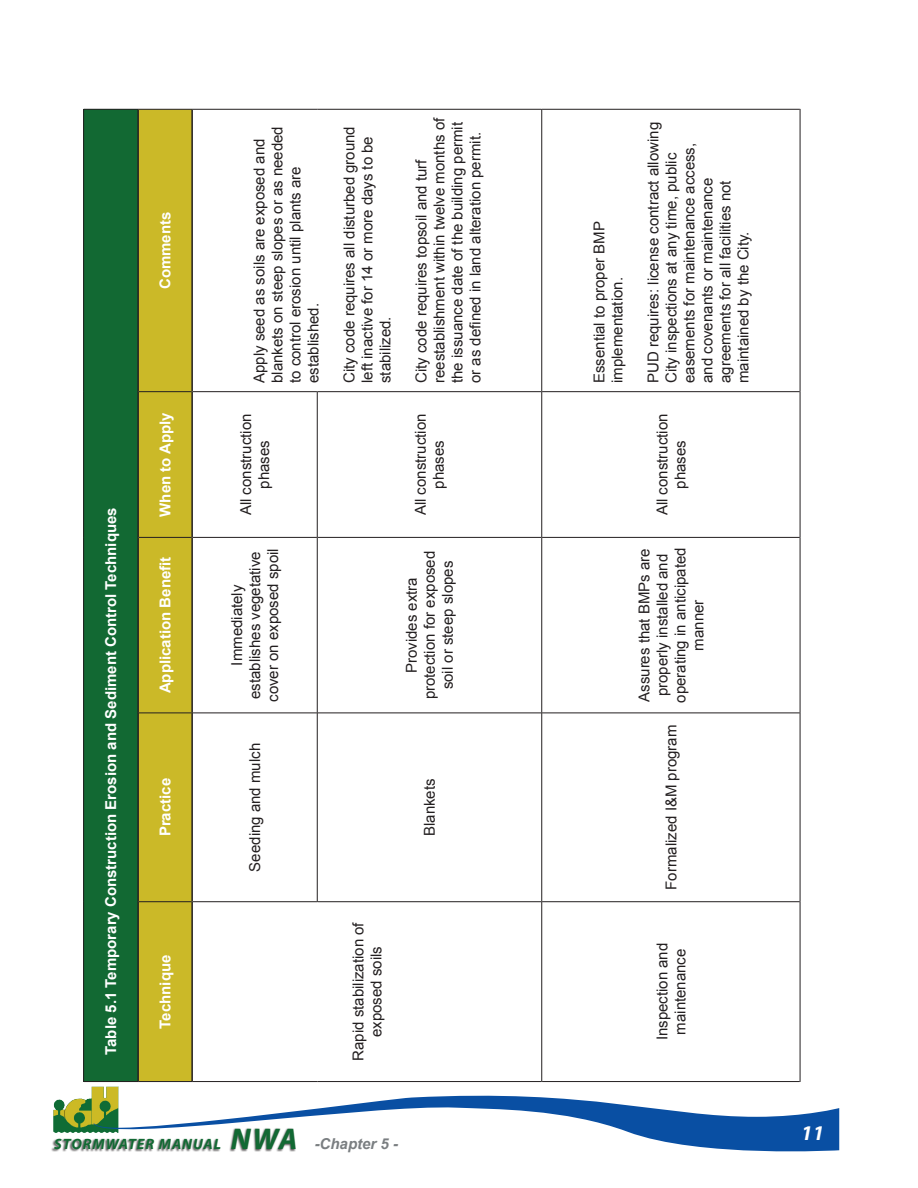
<style>
.page{position:relative;width:918px;height:1188px;background:#fff}
.page>*{position:absolute;margin:0;border:0;box-sizing:border-box;transform-origin:0 0}
.t1{font:italic 700 21px "Myriad Pro";color:#fff}
.t2{font:15px/18px "Arial";color:#231f20;text-align:center}
.t3{font:700 15px "Arial";color:#fff}
.t4{font:italic 700 15px "Myriad Pro";letter-spacing:.06em;color:#126933}
.t5{font:italic 700 15px "Arial";color:#7a7e81}
.s1{font-size:30px}
</style>
<div class="page">
<img style="left:53px;top:1086px;width:66px;height:41px">
<svg style="left:93px;top:1088px;width:746px;height:64px"></svg>
<div style="left:84px;top:109px;width:54px;height:973px;background:#126933"></div>
<div style="left:139px;top:110px;width:52px;height:971px;background:#cbb928"></div>
<hr style="left:83px;top:902px;width:1px;height:180px;background:#231f20">
<hr style="left:84px;top:1081px;width:54px;height:1px;background:#231f20">
<hr style="left:83px;top:713px;width:1px;height:189px;background:#231f20">
<hr style="left:83px;top:537px;width:1px;height:176px;background:#231f20">
<hr style="left:83px;top:392px;width:1px;height:145px;background:#231f20">
<hr style="left:83px;top:109px;width:1px;height:283px;background:#231f20">
<hr style="left:84px;top:109px;width:54px;height:1px;background:#231f20">
<hr style="left:138px;top:1081px;width:54px;height:1px;background:#231f20">
<hr style="left:139px;top:901px;width:52px;height:1px;background:#231f20">
<hr style="left:139px;top:713px;width:52px;height:1px;background:#231f20">
<hr style="left:139px;top:537px;width:52px;height:1px;background:#231f20">
<hr style="left:139px;top:391px;width:52px;height:1px;background:#231f20">
<hr style="left:138px;top:109px;width:54px;height:1px;background:#231f20">
<hr style="left:192px;top:1081px;width:125px;height:1px;background:#231f20">
<hr style="left:193px;top:901px;width:124px;height:1px;background:#231f20">
<hr style="left:193px;top:713px;width:124px;height:1px;background:#231f20">
<hr style="left:193px;top:537px;width:124px;height:1px;background:#231f20">
<hr style="left:193px;top:391px;width:124px;height:1px;background:#231f20">
<hr style="left:192px;top:109px;width:125px;height:1px;background:#231f20">
<hr style="left:317px;top:1081px;width:224px;height:1px;background:#231f20">
<hr style="left:317px;top:713px;width:1px;height:189px;background:#231f20">
<hr style="left:318px;top:901px;width:223px;height:1px;background:#231f20">
<hr style="left:317px;top:537px;width:1px;height:176px;background:#231f20">
<hr style="left:318px;top:713px;width:223px;height:1px;background:#231f20">
<hr style="left:317px;top:391px;width:1px;height:146px;background:#231f20">
<hr style="left:318px;top:537px;width:223px;height:1px;background:#231f20">
<hr style="left:318px;top:391px;width:223px;height:1px;background:#231f20">
<hr style="left:317px;top:109px;width:224px;height:1px;background:#231f20">
<hr style="left:541px;top:902px;width:1px;height:180px;background:#231f20">
<hr style="left:542px;top:1081px;width:258px;height:1px;background:#231f20">
<hr style="left:541px;top:713px;width:1px;height:189px;background:#231f20">
<hr style="left:542px;top:901px;width:258px;height:1px;background:#231f20">
<hr style="left:541px;top:537px;width:1px;height:176px;background:#231f20">
<hr style="left:542px;top:713px;width:258px;height:1px;background:#231f20">
<hr style="left:541px;top:392px;width:1px;height:145px;background:#231f20">
<hr style="left:542px;top:537px;width:258px;height:1px;background:#231f20">
<hr style="left:541px;top:109px;width:1px;height:283px;background:#231f20">
<hr style="left:542px;top:391px;width:258px;height:1px;background:#231f20">
<hr style="left:542px;top:109px;width:258px;height:1px;background:#231f20">
<hr style="left:800px;top:902px;width:1px;height:180px;background:#231f20">
<hr style="left:800px;top:713px;width:1px;height:189px;background:#231f20">
<hr style="left:800px;top:537px;width:1px;height:176px;background:#231f20">
<hr style="left:800px;top:392px;width:1px;height:145px;background:#231f20">
<hr style="left:800px;top:109px;width:1px;height:283px;background:#231f20">
<hr style="left:137px;top:902px;width:2px;height:179px;background:#231f20">
<hr style="left:137px;top:713px;width:2px;height:189px;background:#231f20">
<hr style="left:137px;top:537px;width:2px;height:176px;background:#231f20">
<hr style="left:137px;top:392px;width:2px;height:145px;background:#231f20">
<hr style="left:137px;top:110px;width:2px;height:282px;background:#231f20">
<hr style="left:191px;top:902px;width:2px;height:179px;background:#231f20">
<hr style="left:191px;top:713px;width:2px;height:189px;background:#231f20">
<hr style="left:191px;top:537px;width:2px;height:176px;background:#231f20">
<hr style="left:191px;top:392px;width:2px;height:145px;background:#231f20">
<hr style="left:191px;top:110px;width:2px;height:282px;background:#231f20">
<div style="left:51px;top:1127px;width:245px;height:25px;background:#231f20;opacity:.75"></div>
<p class="t3" style="left:155px;top:289px;width:79px;rotate:-90deg">Comments</p>
<p class="t3" style="left:101px;top:1055px;width:549px;rotate:-90deg">Table 5.1 Temporary Construction Erosion and Sediment Control Techniques</p>
<p class="t3" style="left:155px;top:517px;width:106px;rotate:-90deg">When to Apply</p>
<p class="t3" style="left:155px;top:693px;width:138px;rotate:-90deg">Application Benefit</p>
<p class="t3" style="left:155px;top:836px;width:60px;rotate:-90deg">Practice</p>
<p class="t3" style="left:155px;top:1029px;width:75px;rotate:-90deg">Technique</p>
<p class="t2" style="left:250px;top:383px;width:258px;text-align:left;rotate:-90deg">Apply seed as soils are exposed and blankets on steep slopes or as needed to control erosion until plants are established.</p>
<p class="t2" style="left:340px;top:383px;width:258px;text-align:left;rotate:-90deg">City code requires all disturbed ground left inactive for 14 or more days to be stabilized.</p>
<p class="t2" style="left:412px;top:383px;width:267px;text-align:left;rotate:-90deg">City code requires topsoil and turf reestablishment within twelve months of the issuance date of the building permit or as defined in land alteration permit.</p>
<p class="t2" style="left:237px;top:515px;width:103px;rotate:-90deg">All construction phases</p>
<p class="t2" style="left:228px;top:702px;width:155px;rotate:-90deg">Immediately establishes vegetative cover on exposed spoil</p>
<p class="t2" style="left:246px;top:872px;width:130px;rotate:-90deg">Seeding and mulch</p>
<p class="t2" style="left:412px;top:515px;width:103px;rotate:-90deg">All construction phases</p>
<p class="t2" style="left:403px;top:699px;width:150px;rotate:-90deg">Provides extra protection for exposed soil or steep slopes</p>
<p class="t2" style="left:421px;top:836px;width:59px;rotate:-90deg">Blankets</p>
<p class="t2" style="left:349px;top:1061px;width:140px;rotate:-90deg">Rapid stabilization of exposed soils</p>
<p class="t2" style="left:590px;top:383px;width:163px;text-align:left;rotate:-90deg">Essential to proper BMP implementation.</p>
<p class="t2" style="left:644px;top:383px;width:262px;text-align:left;rotate:-90deg">PUD requires: license contract allowing City inspections at any time, public easements for maintenance access, and covenants or maintenance agreements for all facilities not maintained by the City.</p>
<p class="t2" style="left:653px;top:515px;width:103px;rotate:-90deg">All construction phases</p>
<p class="t2" style="left:635px;top:703px;width:157px;rotate:-90deg">Assures that BMPs are properly installed and operating in anticipated manner</p>
<p class="t2" style="left:662px;top:890px;width:167px;rotate:-90deg">Formalized I&amp;M program</p>
<p class="t2" style="left:653px;top:1040px;width:99px;rotate:-90deg">Inspection and maintenance</p>
<p class="t4" style="left:54px;top:1134px;width:244px">STORMWATER MANUAL <span class="s1">NWA</span></p>
<h1 class="t1" style="left:801px;top:1119px;width:24px">11</h1>
<p class="t5" style="left:315px;top:1134px;width:85px">-Chapter 5 -</p>
</div>
